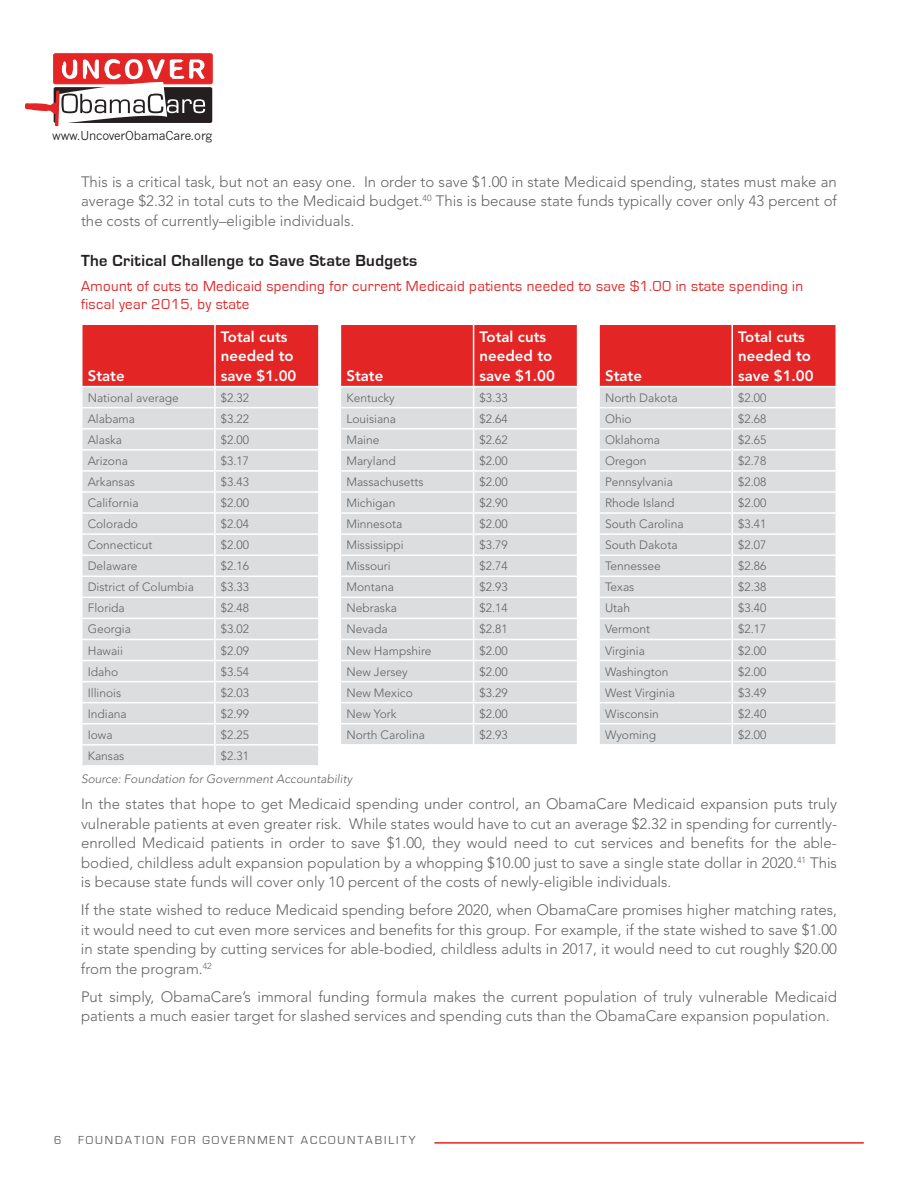
<style>
.page{position:relative;width:918px;height:1188px;background:#fff}
.page>*{position:absolute;margin:0;border:0;box-sizing:border-box;transform-origin:0 0}
.t1{font:700 16.5px "Eurostile";letter-spacing:.025em;color:#231f20}
.t2{font:300 15px/19.5px "Avenir LT Std";color:#636366;text-align:justify}
.t3{font:15px/18px "Eurostile";letter-spacing:.025em;color:#e32525}
.t4{font:800 15px/19.5px "Avenir LT Std";color:#fff}
.t5{font:300 12px "Avenir LT Std";color:#636366}
.t6{font:italic 300 12px "Avenir LT Std";color:#636366}
.t7{font:12px "Eurostile";letter-spacing:.16em;color:#636366}
.t8{font:12px "News Gothic";letter-spacing:-.01em;color:#231f20}
</style>
<div class="page">
<div style="left:54px;top:54px;width:158px;height:30px;background:#e32525;border-radius:2px"></div>
<div style="left:54px;top:87px;width:158px;height:36px;background:#231f20;border-radius:2px"></div>
<svg style="left:25px;top:53px;width:180px;height:74px"></svg>
<hr style="left:435px;top:1142px;width:428px;height:2px;background:#e32525">
<svg style="left:82px;top:324px;width:237px;height:441px;background:#dfc6c8"></svg>
<svg style="left:340px;top:324px;width:238px;height:420px;background:#dfc5c6"></svg>
<svg style="left:599px;top:324px;width:237px;height:420px;background:#dfc5c6"></svg>
<p class="t8" style="left:52px;top:128px;width:162px">www.UncoverObamaCare.org</p>
<p class="t2" style="left:81px;top:172px;width:758px">This is a critical task, but not an easy one. In order to save $1.00 in state Medicaid spending, states must make an average $2.32 in total cuts to the Medicaid budget.<sup>40</sup> This is because state funds typically cover only 43 percent of the costs of currently–eligible individuals.</p>
<p class="t1" style="left:81px;top:252px;width:338px">The Critical Challenge to Save State Budgets</p>
<p class="t3" style="left:81px;top:277px;width:724px">Amount of cuts to Medicaid spending for current Medicaid patients needed to save $1.00 in state spending in fiscal year 2015, by state</p>
<p class="t4" style="left:88px;top:366px;width:38px">State</p>
<p class="t4" style="left:221px;top:327px;width:77px">Total cuts needed to save $1.00</p>
<p class="t5" style="left:88px;top:390px;width:93px">National average</p>
<p class="t5" style="left:221px;top:390px;width:30px">$2.32</p>
<p class="t5" style="left:88px;top:412px;width:49px">Alabama</p>
<p class="t5" style="left:221px;top:412px;width:30px">$3.22</p>
<p class="t5" style="left:88px;top:433px;width:36px">Alaska</p>
<p class="t5" style="left:221px;top:433px;width:30px">$2.00</p>
<p class="t5" style="left:88px;top:454px;width:42px">Arizona</p>
<p class="t5" style="left:221px;top:454px;width:30px">$3.17</p>
<p class="t5" style="left:88px;top:475px;width:49px">Arkansas</p>
<p class="t5" style="left:221px;top:475px;width:30px">$3.43</p>
<p class="t5" style="left:88px;top:496px;width:52px">California</p>
<p class="t5" style="left:221px;top:496px;width:30px">$2.00</p>
<p class="t5" style="left:88px;top:517px;width:52px">Colorado</p>
<p class="t5" style="left:221px;top:517px;width:30px">$2.04</p>
<p class="t5" style="left:88px;top:538px;width:66px">Connecticut</p>
<p class="t5" style="left:221px;top:538px;width:30px">$2.00</p>
<p class="t5" style="left:88px;top:559px;width:51px">Delaware</p>
<p class="t5" style="left:221px;top:559px;width:30px">$2.16</p>
<p class="t5" style="left:88px;top:580px;width:108px">District of Columbia</p>
<p class="t5" style="left:221px;top:580px;width:30px">$3.33</p>
<p class="t5" style="left:88px;top:601px;width:39px">Florida</p>
<p class="t5" style="left:221px;top:601px;width:30px">$2.48</p>
<p class="t5" style="left:88px;top:622px;width:45px">Georgia</p>
<p class="t5" style="left:221px;top:622px;width:30px">$3.02</p>
<p class="t5" style="left:88px;top:643px;width:37px">Hawaii</p>
<p class="t5" style="left:221px;top:643px;width:30px">$2.09</p>
<p class="t5" style="left:88px;top:664px;width:32px">Idaho</p>
<p class="t5" style="left:221px;top:664px;width:30px">$3.54</p>
<p class="t5" style="left:88px;top:686px;width:35px">Illinois</p>
<p class="t5" style="left:221px;top:686px;width:30px">$2.03</p>
<p class="t5" style="left:88px;top:707px;width:41px">Indiana</p>
<p class="t5" style="left:221px;top:707px;width:30px">$2.99</p>
<p class="t5" style="left:88px;top:728px;width:26px">Iowa</p>
<p class="t5" style="left:221px;top:728px;width:30px">$2.25</p>
<p class="t5" style="left:88px;top:749px;width:38px">Kansas</p>
<p class="t5" style="left:221px;top:749px;width:30px">$2.31</p>
<p class="t4" style="left:346px;top:366px;width:38px">State</p>
<p class="t4" style="left:480px;top:327px;width:77px">Total cuts needed to save $1.00</p>
<p class="t5" style="left:346px;top:390px;width:50px">Kentucky</p>
<p class="t5" style="left:480px;top:390px;width:30px">$3.33</p>
<p class="t5" style="left:346px;top:412px;width:51px">Louisiana</p>
<p class="t5" style="left:480px;top:412px;width:30px">$2.64</p>
<p class="t5" style="left:346px;top:433px;width:35px">Maine</p>
<p class="t5" style="left:480px;top:433px;width:30px">$2.62</p>
<p class="t5" style="left:346px;top:454px;width:51px">Maryland</p>
<p class="t5" style="left:480px;top:454px;width:30px">$2.00</p>
<p class="t5" style="left:346px;top:475px;width:79px">Massachusetts</p>
<p class="t5" style="left:480px;top:475px;width:30px">$2.00</p>
<p class="t5" style="left:346px;top:496px;width:51px">Michigan</p>
<p class="t5" style="left:480px;top:496px;width:30px">$2.90</p>
<p class="t5" style="left:346px;top:517px;width:58px">Minnesota</p>
<p class="t5" style="left:480px;top:517px;width:30px">$2.00</p>
<p class="t5" style="left:346px;top:538px;width:59px">Mississippi</p>
<p class="t5" style="left:480px;top:538px;width:30px">$3.79</p>
<p class="t5" style="left:346px;top:559px;width:46px">Missouri</p>
<p class="t5" style="left:480px;top:559px;width:30px">$2.74</p>
<p class="t5" style="left:346px;top:580px;width:49px">Montana</p>
<p class="t5" style="left:480px;top:580px;width:30px">$2.93</p>
<p class="t5" style="left:346px;top:601px;width:52px">Nebraska</p>
<p class="t5" style="left:480px;top:601px;width:30px">$2.14</p>
<p class="t5" style="left:346px;top:622px;width:43px">Nevada</p>
<p class="t5" style="left:480px;top:622px;width:30px">$2.81</p>
<p class="t5" style="left:346px;top:643px;width:87px">New Hampshire</p>
<p class="t5" style="left:480px;top:643px;width:30px">$2.00</p>
<p class="t5" style="left:346px;top:664px;width:63px">New Jersey</p>
<p class="t5" style="left:480px;top:664px;width:30px">$2.00</p>
<p class="t5" style="left:346px;top:686px;width:68px">New Mexico</p>
<p class="t5" style="left:480px;top:686px;width:30px">$3.29</p>
<p class="t5" style="left:346px;top:707px;width:52px">New York</p>
<p class="t5" style="left:480px;top:707px;width:30px">$2.00</p>
<p class="t5" style="left:346px;top:728px;width:80px">North Carolina</p>
<p class="t5" style="left:480px;top:728px;width:30px">$2.93</p>
<p class="t4" style="left:605px;top:366px;width:38px">State</p>
<p class="t4" style="left:738px;top:327px;width:77px">Total cuts needed to save $1.00</p>
<p class="t5" style="left:605px;top:390px;width:74px">North Dakota</p>
<p class="t5" style="left:738px;top:390px;width:30px">$2.00</p>
<p class="t5" style="left:605px;top:412px;width:28px">Ohio</p>
<p class="t5" style="left:738px;top:412px;width:30px">$2.68</p>
<p class="t5" style="left:605px;top:433px;width:57px">Oklahoma</p>
<p class="t5" style="left:738px;top:433px;width:30px">$2.65</p>
<p class="t5" style="left:605px;top:454px;width:43px">Oregon</p>
<p class="t5" style="left:738px;top:454px;width:30px">$2.78</p>
<p class="t5" style="left:605px;top:475px;width:70px">Pennsylvania</p>
<p class="t5" style="left:738px;top:475px;width:30px">$2.08</p>
<p class="t5" style="left:605px;top:496px;width:71px">Rhode Island</p>
<p class="t5" style="left:738px;top:496px;width:30px">$2.00</p>
<p class="t5" style="left:605px;top:517px;width:80px">South Carolina</p>
<p class="t5" style="left:738px;top:517px;width:30px">$3.41</p>
<p class="t5" style="left:605px;top:538px;width:74px">South Dakota</p>
<p class="t5" style="left:738px;top:538px;width:30px">$2.07</p>
<p class="t5" style="left:605px;top:559px;width:57px">Tennessee</p>
<p class="t5" style="left:738px;top:559px;width:30px">$2.86</p>
<p class="t5" style="left:605px;top:580px;width:31px">Texas</p>
<p class="t5" style="left:738px;top:580px;width:30px">$2.38</p>
<p class="t5" style="left:605px;top:601px;width:27px">Utah</p>
<p class="t5" style="left:738px;top:601px;width:30px">$3.40</p>
<p class="t5" style="left:605px;top:622px;width:47px">Vermont</p>
<p class="t5" style="left:738px;top:622px;width:30px">$2.17</p>
<p class="t5" style="left:605px;top:643px;width:41px">Virginia</p>
<p class="t5" style="left:738px;top:643px;width:30px">$2.00</p>
<p class="t5" style="left:605px;top:664px;width:65px">Washington</p>
<p class="t5" style="left:738px;top:664px;width:30px">$2.00</p>
<p class="t5" style="left:605px;top:686px;width:71px">West Virginia</p>
<p class="t5" style="left:738px;top:686px;width:30px">$3.49</p>
<p class="t5" style="left:605px;top:707px;width:55px">Wisconsin</p>
<p class="t5" style="left:738px;top:707px;width:30px">$2.40</p>
<p class="t5" style="left:605px;top:728px;width:53px">Wyoming</p>
<p class="t5" style="left:738px;top:728px;width:30px">$2.00</p>
<p class="t6" style="left:81px;top:772px;width:273px">Source: Foundation for Government Accountability</p>
<p class="t2" style="left:81px;top:794px;width:758px">In the states that hope to get Medicaid spending under control, an ObamaCare Medicaid expansion puts truly vulnerable patients at even greater risk. While states would have to cut an average $2.32 in spending for currently&shy;enrolled Medicaid patients in order to save $1.00, they would need to cut services and benefits for the able&shy;bodied, childless adult expansion population by a whopping $10.00 just to save a single state dollar in 2020.<sup>41</sup> This is because state funds will cover only 10 percent of the costs of newly-eligible individuals.</p>
<p class="t2" style="left:81px;top:900px;width:758px">If the state wished to reduce Medicaid spending before 2020, when ObamaCare promises higher matching rates, it would need to cut even more services and benefits for this group. For example, if the state wished to save $1.00 in state spending by cutting services for able-bodied, childless adults in 2017, it would need to cut roughly $20.00 from the program.<sup>42</sup></p>
<p class="t2" style="left:81px;top:987px;width:757px">Put simply, ObamaCare’s immoral funding formula makes the current population of truly vulnerable Medicaid patients a much easier target for slashed services and spending cuts than the ObamaCare expansion population.</p>
<p class="t7" style="left:54px;top:1134px;width:9px">6</p>
<p class="t7" style="left:78px;top:1134px;width:233px">foundation for government acco</p>
<p class="t7" style="left:337px;top:1134px;width:80px">untab il ity</p>
</div>
